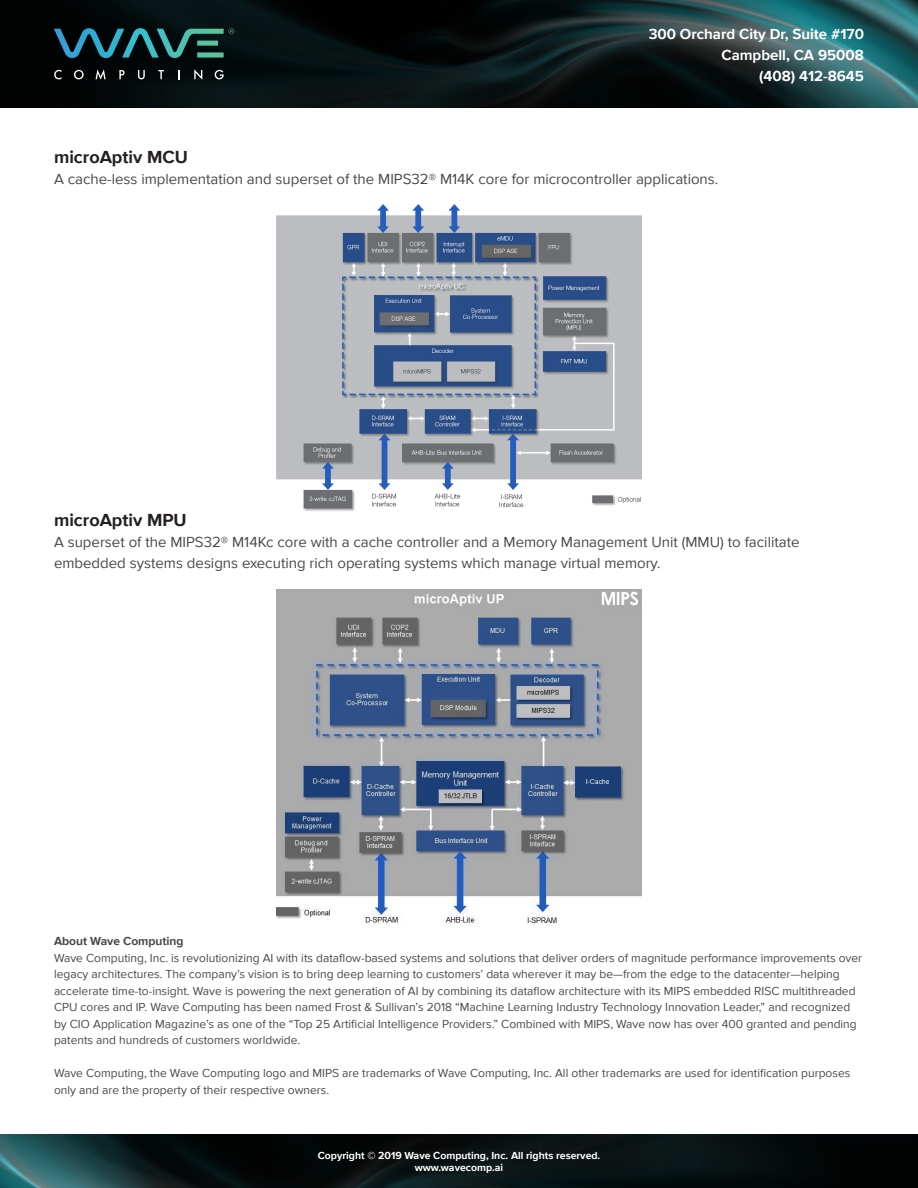
<style>
.page{position:relative;width:918px;height:1188px;background:#fff}
.page>*{position:absolute;margin:0;border:0;box-sizing:border-box;transform-origin:0 0}
.t1{font:700 18px "Proxima Nova";color:#231f20}
.t2{font:15px/21px "Proxima Nova";color:#474747}
.t3{font:700 15px/21px "Proxima Nova";color:#fff;text-align:right}
.t4{font:12px/16.5px "Proxima Nova";color:#474747}
.t5{font:700 12px "Proxima Nova";color:#474747}
.t6{font:700 10.5px/12.6px "Proxima Nova";color:#fff;text-align:center}
</style>
<div class="page">
<img style="left:0;top:1134px;width:918px;height:54px">
<img style="left:0;top:0;width:918px;height:108px">
<svg style="left:54px;top:28px;width:180px;height:30px;background:#174549"></svg>
<svg style="left:54px;top:70px;width:7px;height:9px"></svg>
<svg style="left:74px;top:70px;width:10px;height:9px"></svg>
<svg style="left:96px;top:69px;width:10px;height:11px"></svg>
<svg style="left:119px;top:70px;width:6px;height:9px"></svg>
<svg style="left:138px;top:70px;width:7px;height:9px"></svg>
<svg style="left:158px;top:70px;width:6px;height:9px"></svg>
<svg style="left:178px;top:70px;width:2px;height:9px"></svg>
<svg style="left:194px;top:69px;width:8px;height:11px"></svg>
<svg style="left:215px;top:70px;width:9px;height:9px"></svg>
<img style="left:276px;top:590px;width:366px;height:334px">
<img style="left:276px;top:205px;width:366px;height:306px">
<p class="t3" style="left:649px;top:23px;width:217px">300 Orchard City Dr, Suite #170<br>Campbell, CA 95008<br>(408) 412-8645</p>
<p class="t1" style="left:54px;top:143px;width:135px">microAptiv MCU</p>
<p class="t2" style="left:54px;top:168px;width:666px">A cache-less implementation and superset of the MIPS32® M14K core for microcontroller applications.</p>
<p class="t1" style="left:54px;top:507px;width:134px">microAptiv MPU</p>
<p class="t2" style="left:54px;top:531px;width:747px">A superset of the MIPS32® M14Kc core with a cache controller and a Memory Management Unit (MMU) to facilitate embedded systems designs executing rich operating systems which manage virtual memory.</p>
<p class="t5" style="left:54px;top:932px;width:131px">About Wave Computing</p>
<p class="t4" style="left:54px;top:949px;width:810px">Wave Computing, Inc. is revolutionizing AI with its dataflow-based systems and solutions that deliver orders of magnitude performance improvements over legacy architectures. The company’s vision is to bring deep learning to customers’ data wherever it may be—from the edge to the datacenter—helping accelerate time-to-insight. Wave is powering the next generation of AI by combining its dataflow architecture with its MIPS embedded RISC multithreaded CPU cores and IP. Wave Computing has been named Frost &amp; Sullivan’s 2018 “Machine Learning Industry Technology Innovation Leader,” and recognized by CIO Application Magazine’s as one of the “Top 25 Artificial Intelligence Providers.” Combined with MIPS, Wave now has over 400 granted and pending patents and hundreds of customers worldwide.</p>
<p class="t4" style="left:54px;top:1064px;width:798px">Wave Computing, the Wave Computing logo and MIPS are trademarks of Wave Computing, Inc. All other trademarks are used for identification purposes only and are the property of their respective owners.</p>
<p class="t6" style="left:318px;top:1149px;width:284px">Copyright © 2019 Wave Computing, Inc. All rights reserved. www.wavecomp.ai</p>
</div>
